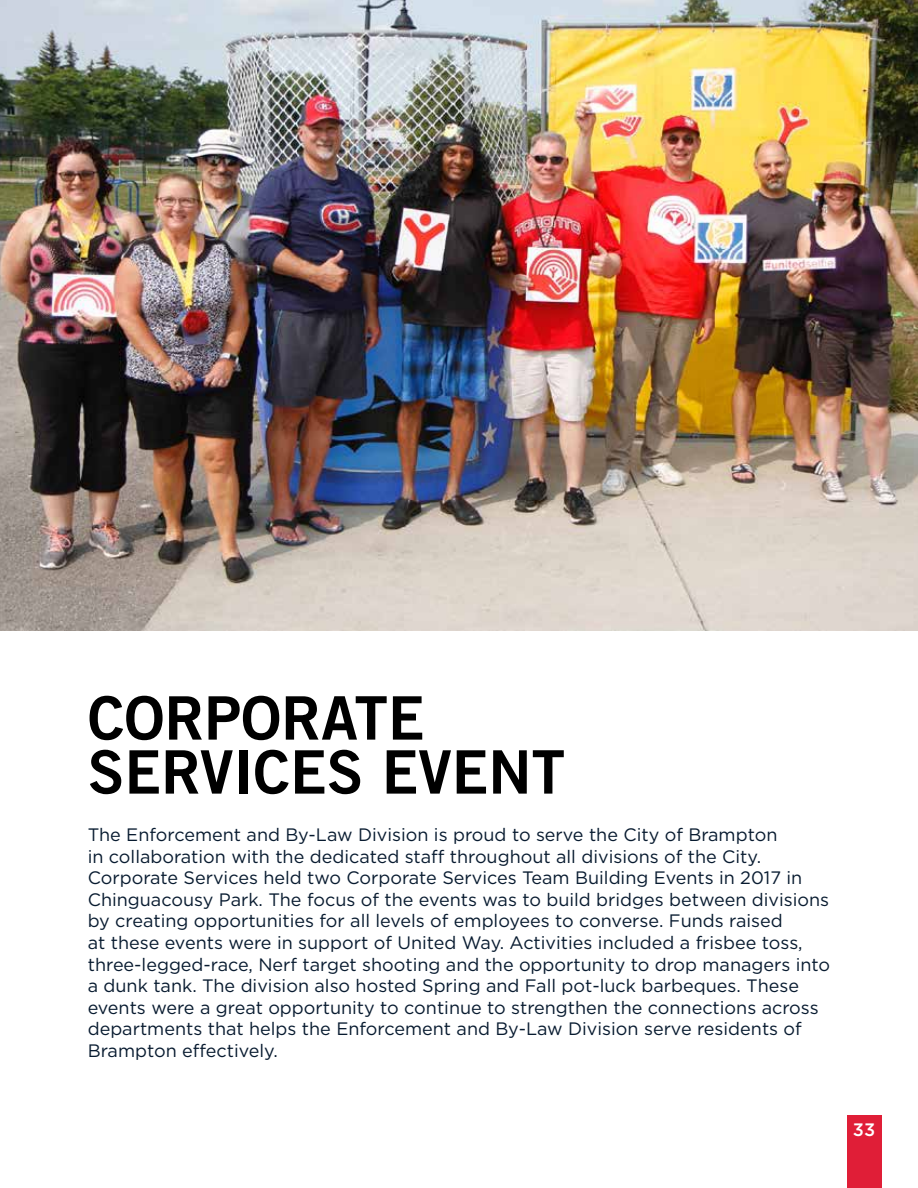
<style>
.page{position:relative;width:918px;height:1188px;background:#fff}
.page>*{position:absolute;margin:0;border:0;box-sizing:border-box;transform-origin:0 0}
.t1{font:60px/54px "Trade Gothic LT Std Bd 2";color:#000}
.t2{font:18px/21.6px "Gotham";color:#081b30}
.t3{font:500 18px "Gotham";color:#fff}
</style>
<div class="page">
<div style="left:847px;top:1116px;width:34px;height:72px;background:#e01e37"></div>
<img style="left:0;top:0;width:918px;height:631px">
<h1 class="t1" style="left:88px;top:690px;width:479px">CORPORATE<br>SERVICES EVENT</h1>
<p class="t2" style="left:88px;top:824px;width:744px">The Enforcement and By-Law Division is proud to serve the City of Brampton<br>in collaboration with the dedicated staff throughout all divisions of the City.<br>Corporate Services held two Corporate Services Team Building Events in 2017 in Chinguacousy Park. The focus of the events was to build bridges between divisions by creating opportunities for all levels of employees to converse. Funds raised<br>at these events were in support of United Way. Activities included a frisbee toss, three-legged-race, Nerf target shooting and the opportunity to drop managers into a dunk tank. The division also hosted Spring and Fall pot-luck barbeques. These events were a great opportunity to continue to strengthen the connections across departments that helps the Enforcement and By-Law Division serve residents of Brampton effectively.</p>
<p class="t3" style="left:853px;top:1119px;width:24px">33</p>
</div>
